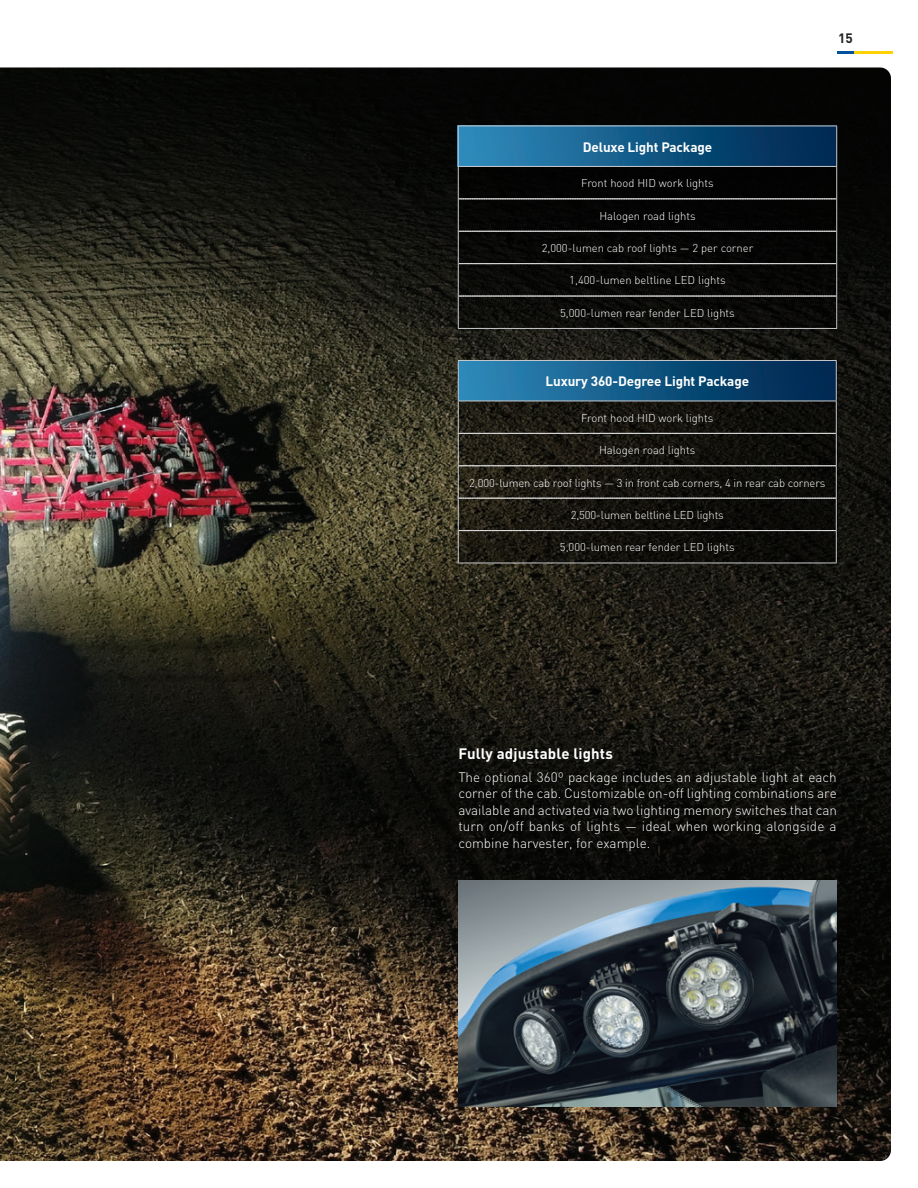
<style>
.page{position:relative;width:918px;height:1188px;background:#fff}
.page>*{position:absolute;margin:0;border:0;box-sizing:border-box;transform-origin:0 0}
.paragraph_header{font:700 15px "DIN";letter-spacing:.01em;color:#fff}
.body_copy{font:300 13.5px/16.5px "DIN";color:#fff;text-align:justify}
.t1{font:700 13.5px "DIN";letter-spacing:-.01em;color:#fff}
.t2{font:700 13.5px "DIN";color:#231f20}
.chart_content{font:300 11.25px "DIN";color:#fff}
</style>
<div class="page">
<svg style="left:837px;top:52px;width:55px;height:2px"></svg>
<img style="left:0;top:68px;width:891px;height:1093px">
<svg style="left:459px;top:167px;width:377px;height:161px;background:#090908"></svg>
<img style="left:459px;top:127px;width:377px;height:39px">
<hr style="left:458px;top:328px;width:379px;height:1px;background:#c7c8ca">
<hr style="left:836px;top:167px;width:1px;height:32px;background:#c7c8ca">
<hr style="left:836px;top:199px;width:1px;height:32px;background:#c7c8ca">
<hr style="left:836px;top:231px;width:1px;height:33px;background:#c7c8ca">
<hr style="left:836px;top:264px;width:1px;height:32px;background:#c7c8ca">
<hr style="left:836px;top:296px;width:1px;height:32px;background:#c7c8ca">
<hr style="left:458px;top:126px;width:379px;height:1px;background:#c7c8ca">
<hr style="left:458px;top:126px;width:1px;height:40px;background:#c7c8ca">
<hr style="left:836px;top:126px;width:1px;height:40px;background:#c7c8ca">
<hr style="left:458px;top:166px;width:379px;height:1px;background:#c7c8ca">
<hr style="left:458px;top:167px;width:1px;height:32px;background:#c7c8ca">
<hr style="left:458px;top:199px;width:1px;height:32px;background:#c7c8ca">
<hr style="left:458px;top:231px;width:1px;height:33px;background:#c7c8ca">
<hr style="left:458px;top:264px;width:1px;height:32px;background:#c7c8ca">
<hr style="left:458px;top:296px;width:1px;height:32px;background:#c7c8ca">
<svg style="left:459px;top:199px;width:378px;height:1px"></svg>
<svg style="left:459px;top:231px;width:378px;height:1px"></svg>
<svg style="left:459px;top:263px;width:378px;height:1px"></svg>
<svg style="left:459px;top:296px;width:378px;height:1px"></svg>
<svg style="left:459px;top:402px;width:377px;height:161px;background:#171610"></svg>
<img style="left:459px;top:361px;width:377px;height:40px">
<hr style="left:458px;top:563px;width:379px;height:1px;background:#c7c8ca">
<hr style="left:458px;top:401px;width:1px;height:32px;background:#c7c8ca">
<hr style="left:458px;top:433px;width:1px;height:33px;background:#c7c8ca">
<hr style="left:458px;top:466px;width:1px;height:32px;background:#c7c8ca">
<hr style="left:458px;top:498px;width:1px;height:33px;background:#c7c8ca">
<hr style="left:458px;top:531px;width:1px;height:32px;background:#c7c8ca">
<hr style="left:458px;top:360px;width:379px;height:1px;background:#c7c8ca">
<hr style="left:458px;top:361px;width:1px;height:40px;background:#c7c8ca">
<hr style="left:836px;top:361px;width:1px;height:40px;background:#c7c8ca">
<hr style="left:458px;top:401px;width:379px;height:1px;background:#c7c8ca">
<hr style="left:836px;top:401px;width:1px;height:32px;background:#c7c8ca">
<hr style="left:836px;top:433px;width:1px;height:33px;background:#c7c8ca">
<hr style="left:836px;top:466px;width:1px;height:32px;background:#c7c8ca">
<hr style="left:836px;top:498px;width:1px;height:33px;background:#c7c8ca">
<hr style="left:836px;top:531px;width:1px;height:32px;background:#c7c8ca">
<svg style="left:459px;top:433px;width:377px;height:1px"></svg>
<svg style="left:459px;top:466px;width:377px;height:1px"></svg>
<svg style="left:459px;top:498px;width:377px;height:1px"></svg>
<svg style="left:459px;top:530px;width:377px;height:1px"></svg>
<img style="left:458px;top:880px;width:379px;height:227px">
<p class="t2" style="left:838px;top:29px;width:16px">15</p>
<p class="t1" style="left:583px;top:138px;width:131px">Deluxe Light Package</p>
<p class="chart_content" style="left:581px;top:176px;width:134px">Front hood HID work lights</p>
<p class="chart_content" style="left:599px;top:209px;width:98px">Halogen road lights</p>
<p class="chart_content" style="left:542px;top:241px;width:213px">2,000-lumen cab roof lights — 2 per corner</p>
<p class="chart_content" style="left:569px;top:273px;width:158px">1,400-lumen beltline LED lights</p>
<p class="chart_content" style="left:560px;top:306px;width:176px">5,000-lumen rear fender LED lights</p>
<p class="t1" style="left:545px;top:373px;width:205px">Luxury 360-Degree Light Package</p>
<p class="chart_content" style="left:581px;top:411px;width:134px">Front hood HID work lights</p>
<p class="chart_content" style="left:599px;top:443px;width:98px">Halogen road lights</p>
<p class="chart_content" style="left:469px;top:476px;width:357px">2,000-lumen cab roof lights — 3 in front cab corners, 4 in rear cab corners</p>
<p class="chart_content" style="left:571px;top:508px;width:154px">2,500-lumen beltline LED lights</p>
<p class="chart_content" style="left:560px;top:540px;width:176px">5,000-lumen rear fender LED lights</p>
<p class="paragraph_header" style="left:458px;top:744px;width:156px">Fully adjustable lights</p>
<p class="body_copy" style="left:458px;top:768px;width:380px">The optional 360º package includes an adjustable light at each corner of the cab. Customizable on-off lighting combinations are available and activated via two lighting memory switches that can turn on/off banks of lights — ideal when working alongside a combine harvester, for example.</p>
</div>
